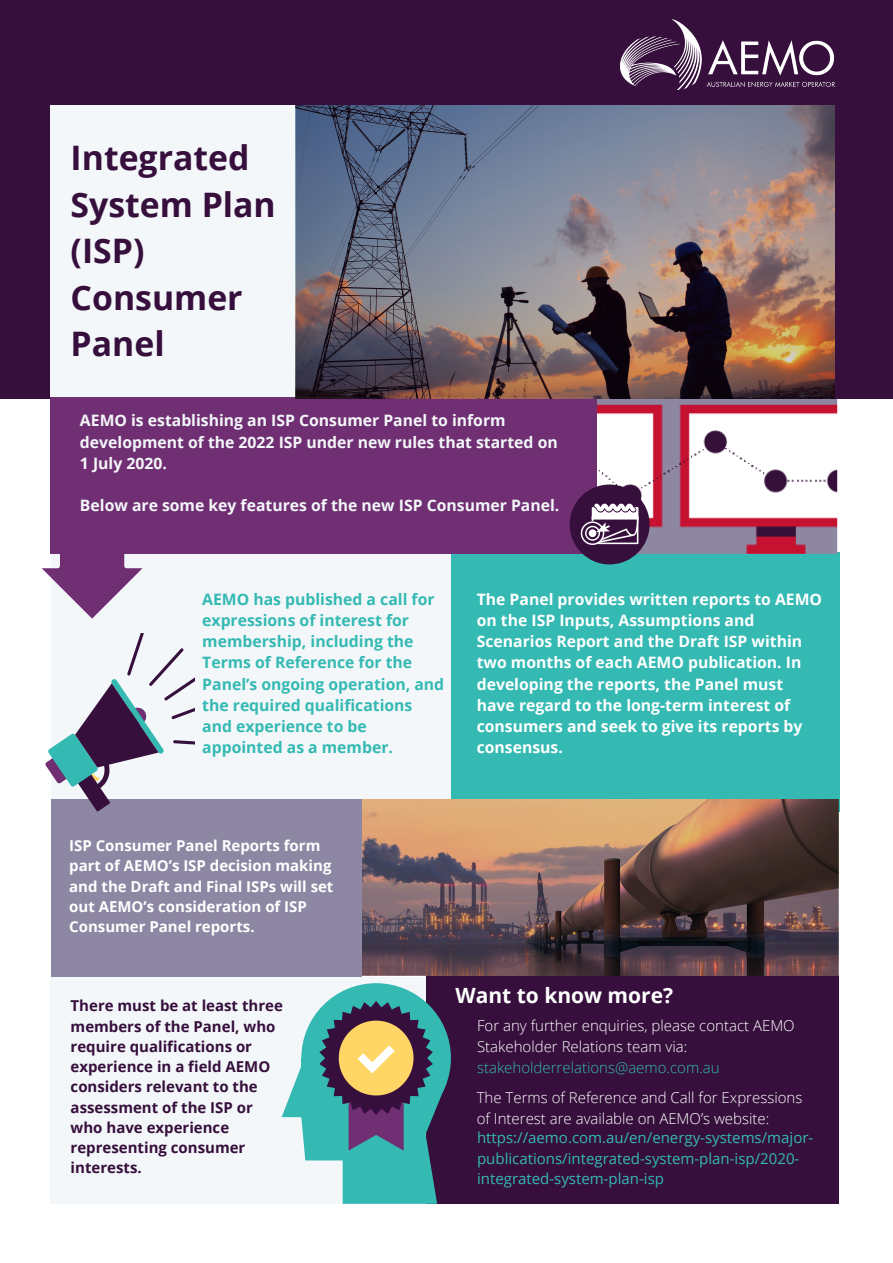
<style>
.page{position:relative;width:893px;height:1263px;background:#fff}
.page>*{position:absolute;margin:0;border:0;box-sizing:border-box;transform-origin:0 0}
.t1{font:700 33.75px/46.6px "Open Sans";color:#360f3c}
.t2{font:700 21px "Open Sans";color:#fff}
.t3{font:700 15.75px/21.3px "Open Sans";color:#fff}
.t4{font:700 15.75px/21.3px "Open Sans";color:#34b9b3}
.t5{font:700 15.75px/21.3px "Open Sans";color:#f3f7f9}
.t6{font:700 15px/20.2px "Open Sans";color:#360f3c}
.t7{font:300 15px/20.9px "Open Sans";color:#fff}
.t8{font:700 15px/20.2px "Open Sans";color:#fff}
.t9{font:15px/20.3px "Open Sans";color:#34b9b3}
.t10{font:300 15px "Open Sans";color:#34b9b3}
</style>
<div class="page">
<div style="left:51px;top:554px;width:425px;height:245px;background:#f3f7f9"></div>
<div style="left:451px;top:552px;width:388px;height:260px;background:#34b9b3"></div>
<img style="left:597px;top:399px;width:243px;height:155px">
<div style="left:0;top:0;width:893px;height:399px;background:#360f3c"></div>
<div style="left:50px;top:105px;width:245px;height:293px;background:#f3f7f9"></div>
<div style="left:50px;top:397px;width:546px;height:157px;background:#702f73"></div>
<img style="left:295px;top:105px;width:539px;height:293px">
<div style="left:425px;top:976px;width:413px;height:228px;background:#360f3c"></div>
<img style="left:362px;top:799px;width:476px;height:177px">
<img style="left:620px;top:19px;width:214px;height:71px">
<div style="left:51px;top:799px;width:311px;height:177px;background:#8d87a3"></div>
<div style="left:50px;top:977px;width:375px;height:227px;background:#f3f7f9"></div>
<svg style="left:42px;top:554px;width:100px;height:64px"></svg>
<svg style="left:45px;top:633px;width:149px;height:178px"></svg>
<div style="left:301px;top:983px;width:150px;height:150px;background:#34b9b3;border-radius:50%"></div>
<svg style="left:282px;top:1001px;width:165px;height:203px"></svg>
<div style="left:569px;top:484px;width:80px;height:80px;background:#360f3c;border-radius:50%"></div>
<svg style="left:581px;top:504px;width:58px;height:41px"></svg>
<h1 class="t1" style="left:71px;top:134px;width:207px">Integrated<br>System Plan (ISP)<br>Consumer<br>Panel</h1>
<p class="t5" style="left:80px;top:409px;width:479px">AEMO is establishing an ISP Consumer Panel to inform development of the 2022 ISP under new rules that started on<br>1 July 2020.</p>
<p class="t5" style="left:80px;top:495px;width:481px">Below are some key features of the new ISP Consumer Panel.</p>
<p class="t4" style="left:202px;top:588px;width:243px">AEMO has published a call for expressions of interest for membership, including the<br>Terms of Reference for the<br>Panel’s ongoing operation, and the required qualifications and experience to be appointed as a member.</p>
<p class="t3" style="left:477px;top:588px;width:347px">The Panel provides written reports to AEMO on the ISP Inputs, Assumptions and Scenarios Report and the Draft ISP within two months of each AEMO publication. In developing the reports, the Panel must have regard to the long-term interest of consumers and seek to give its reports by consensus.</p>
<p class="t8" style="left:69px;top:835px;width:266px">ISP Consumer Panel Reports form part of AEMO’s ISP decision making and the Draft and Final ISPs will set out AEMO’s consideration of ISP<br>Consumer Panel reports.</p>
<p class="t6" style="left:71px;top:995px;width:214px">There must be at least three members of the Panel, who require qualifications or experience in a field AEMO considers relevant to the assessment of the ISP or who have experience representing consumer interests.</p>
<h2 class="t2" style="left:455px;top:980px;width:219px">Want to know more?</h2>
<p class="t7" style="left:477px;top:1015px;width:319px">For any further enquiries, please contact AEMO<br>Stakeholder Relations team via:</p>
<p class="t10" style="left:477px;top:1057px;width:244px">stakeholderrelations@aemo.com.au</p>
<p class="t7" style="left:477px;top:1087px;width:327px">The Terms of Reference and Call for Expressions of Interest are available on AEMO’s website:</p>
<p class="t9" style="left:477px;top:1127px;width:338px">https://aemo.com.au/en/energy-systems/major&shy;publications/integrated-system-plan-isp/2020- integrated-system-plan-isp</p>
</div>
